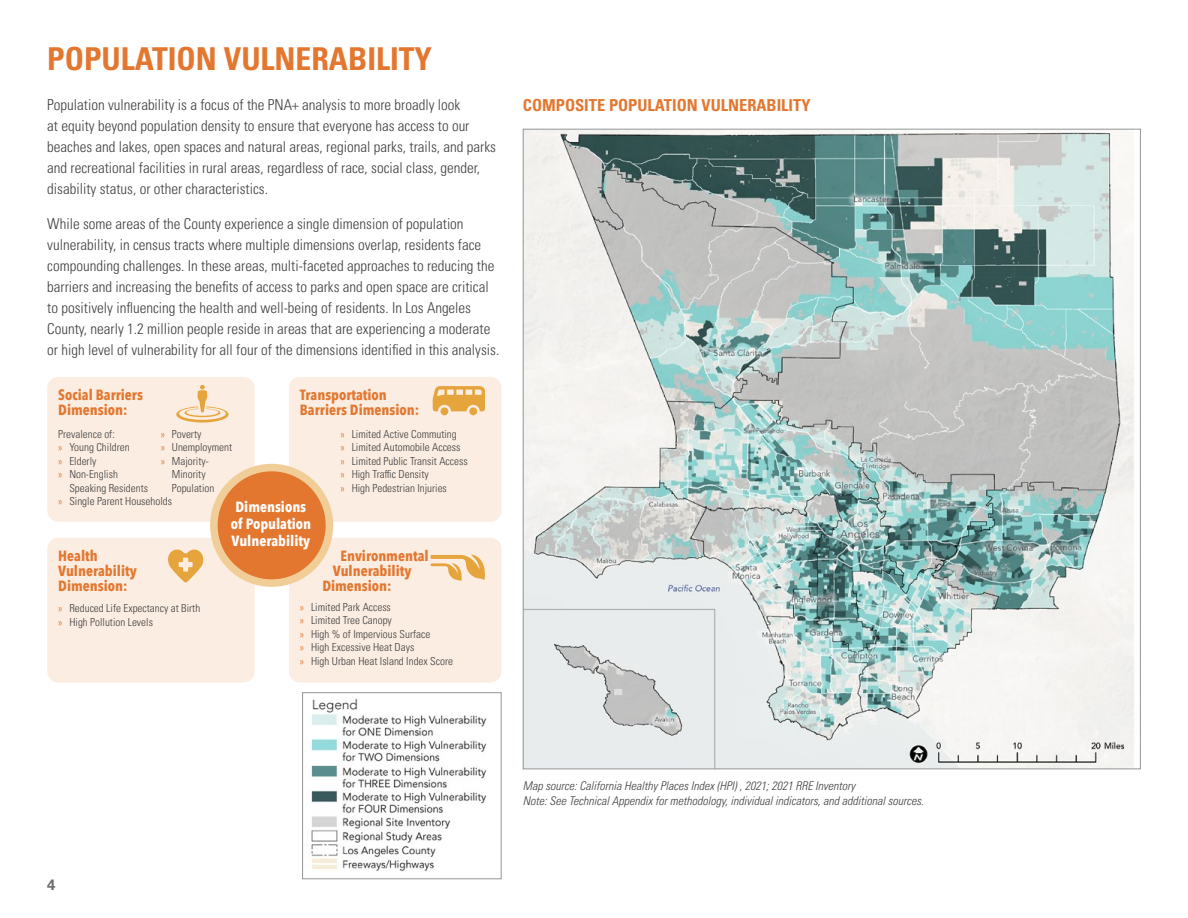
<style>
.page{position:relative;width:1188px;height:918px;background:#fff}
.page>*{position:absolute;margin:0;border:0;box-sizing:border-box;transform-origin:0 0}
.t1{font:700 condensed 31.5px "Univers LT Pro";color:#e37730}
.t2{font:700 condensed 16.5px "Univers LT Pro";color:#e37730}
.t3{font:300 condensed 15px/21px "Univers LT Pro";color:#414042}
.t4{font:700 15px "Univers LT Std";color:#6e6f71}
.t5{font:700 14.7px/14.7px "Avenir Next Condensed";color:#e37730}
.t6{font:700 14.7px/17.2px "Avenir Next Condensed";color:#fff;text-align:center}
.t7{font:italic 300 condensed 12px/15px "Univers LT Pro";color:#414042}
.t8{font:300 condensed 11.1px/13.5px "Univers LT Pro";color:#414042}
.s1{color:#e37730}
</style>
<div class="page">
<img style="left:525px;top:131px;width:609px;height:636px">
<img style="left:311px;top:698px;width:176px;height:174px">
<div style="left:302px;top:692px;width:200px;height:187px;border:1px solid #939598"></div>
<div style="left:47px;top:377px;width:208px;height:145px;background:#fbede1;border-radius:11px"></div>
<div style="left:47px;top:538px;width:208px;height:145px;background:#fbede1;border-radius:11px"></div>
<div style="left:289px;top:377px;width:213px;height:145px;background:#fbede1;border-radius:11px"></div>
<div style="left:289px;top:538px;width:213px;height:145px;background:#fbede1;border-radius:11px"></div>
<div style="left:210px;top:464px;width:123px;height:123px;background:#f1ce98;border-radius:50%"></div>
<div style="left:218px;top:471px;width:108px;height:108px;background:#e37730;border-radius:50%"></div>
<div style="left:469px;top:407px;width:8px;height:8px;background:#e6a43d;border-radius:50%"></div>
<div style="left:441px;top:407px;width:7px;height:8px;background:#e6a43d;border-radius:50%"></div>
<svg style="left:433px;top:386px;width:52px;height:27px"></svg>
<svg style="left:176px;top:385px;width:53px;height:38px"></svg>
<svg style="left:431px;top:554px;width:54px;height:27px"></svg>
<svg style="left:168px;top:549px;width:36px;height:34px"></svg>
<h1 class="t1" style="left:47px;top:40px;width:386px">POPULATION VULNERABILITY</h1>
<p class="t3" style="left:47px;top:94px;width:415px">Population vulnerability is a focus of the PNA+ analysis to more broadly look</p>
<p class="t2" style="left:523px;top:95px;width:289px">COMPOSITE POPULATION VULNERABILITY</p>
<p class="t3" style="left:47px;top:115px;width:450px">at equity beyond population density to ensure that everyone has access to our beaches and lakes, open spaces and natural areas, regional parks, trails, and parks and recreational facilities in rural areas, regardless of race, social class, gender, disability status, or other characteristics.</p>
<p class="t3" style="left:47px;top:212px;width:454px">While some areas of the County experience a single dimension of population vulnerability, in census tracts where multiple dimensions overlap, residents face compounding challenges. In these areas, multi-faceted approaches to reducing the barriers and increasing the benefits of access to parks and open space are critical to positively influencing the health and well-being of residents. In Los Angeles County, nearly 1.2 million people reside in areas that are experiencing a moderate or high level of vulnerability for all four of the dimensions identified in this analysis.</p>
<p class="t5" style="left:58px;top:388px;width:86px">Social Barriers<br>Dimension:</p>
<p class="t5" style="left:300px;top:388px;width:121px">Transportation<br>Barriers Dimension:</p>
<p class="t8" style="left:341px;top:427px;width:129px"><span class="s1">»</span> Limited Active Commuting<br><span class="s1">»</span> Limited Automobile Access<br><span class="s1">»</span> Limited Public Transit Access <span class="s1">»</span> High Traffic Density<br><span class="s1">»</span> High Pedestrian Injuries</p>
<p class="t8" style="left:58px;top:427px;width:73px">Prevalence of:<br><span class="s1">»</span> Young Children <span class="s1">»</span> Elderly<br><span class="s1">»</span> Non-English</p>
<p class="t8" style="left:58px;top:481px;width:115px;text-indent:11px">Speaking Residents<br><span class="s1">»</span> Single Parent Households</p>
<p class="t8" style="left:161px;top:427px;width:42px"><span class="s1">»</span> Poverty</p>
<p class="t8" style="left:161px;top:440px;width:73px"><span class="s1">»</span> Unemployment</p>
<p class="t8" style="left:161px;top:454px;width:49px"><span class="s1">»</span> Majority-</p>
<p class="t8" style="left:172px;top:467px;width:35px">Minority</p>
<p class="t8" style="left:172px;top:481px;width:44px">Population</p>
<p class="t6" style="left:231px;top:498px;width:82px">Dimensions of Population<br>Vulnerability</p>
<p class="t5" style="left:340px;top:549px;width:90px">Environmental</p>
<p class="t5" style="left:333px;top:563px;width:80px">Vulnerability</p>
<p class="t5" style="left:322px;top:578px;width:71px">Dimension:</p>
<p class="t5" style="left:58px;top:549px;width:80px">Health<br>Vulnerability<br>Dimension:</p>
<p class="t8" style="left:58px;top:601px;width:144px"><span class="s1">»</span> Reduced Life Expectancy at Birth <span class="s1">»</span> High Pollution Levels</p>
<p class="t8" style="left:300px;top:599px;width:155px"><span class="s1">»</span> Limited Park Access<br><span class="s1">»</span> Limited Tree Canopy<br><span class="s1">»</span> High % of Impervious Surface<br><span class="s1">»</span> High Excessive Heat Days<br><span class="s1">»</span> High Urban Heat Island Index Score</p>
<p class="t4" style="left:47px;top:876px;width:10px">4</p>
<p class="t7" style="left:523px;top:778px;width:402px">Map source: California Healthy Places Index (HPI) , 2021; 2021 RRE Inventory<br>Note: See Technical Appendix for methodology, individual indicators, and additional sources.</p>
</div>
